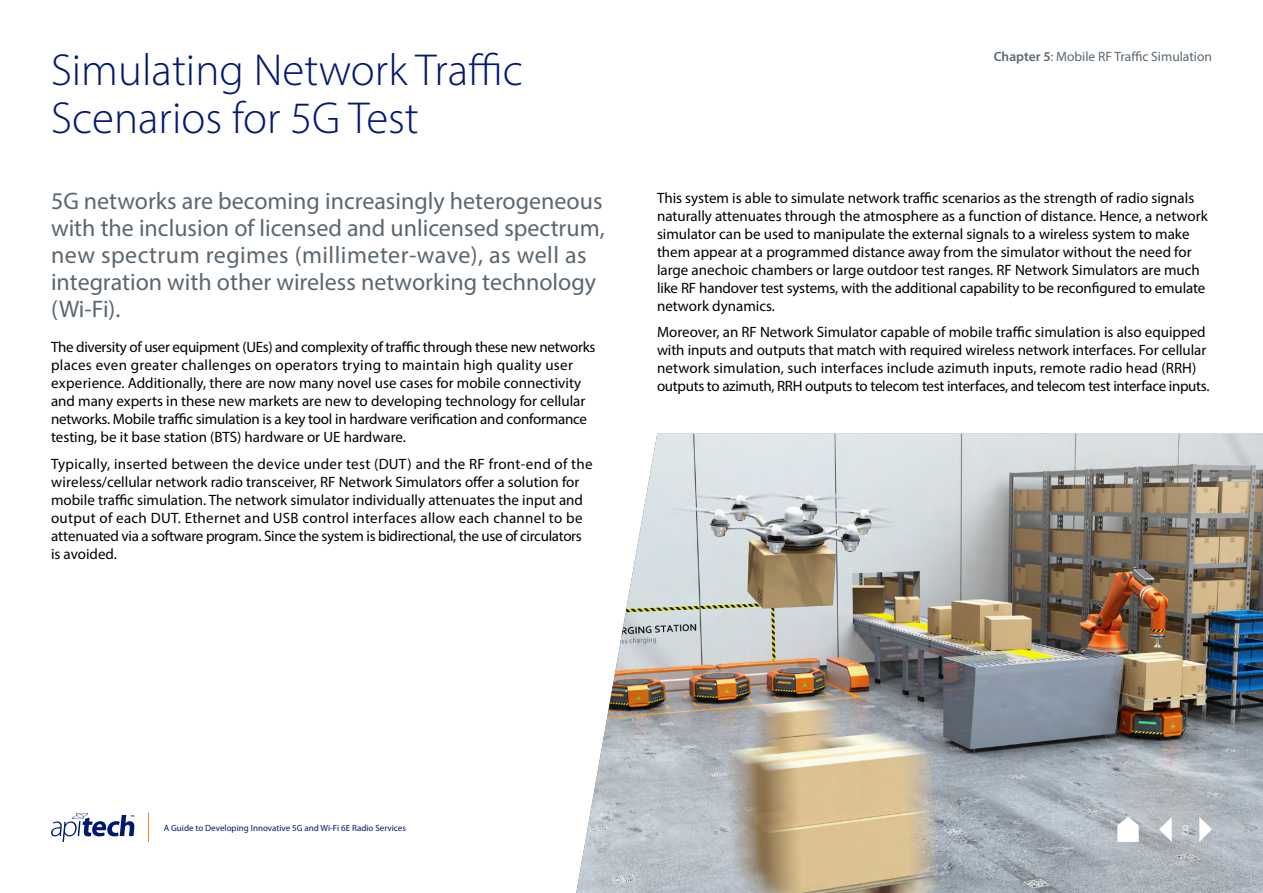
<style>
.page{position:relative;width:1263px;height:893px;background:#fff}
.page>*{position:absolute;margin:0;border:0;box-sizing:border-box;transform-origin:0 0}
.t1{font:300 45px/48px "Myriad Pro";color:#001871}
.t2{font:24px/27px "Myriad Pro";color:#5b6770}
.t3{font:15px/18px "Myriad Pro";color:#000}
.t4{font:300 15px "Myriad Pro";color:#fff}
.t5{font:13.5px "Myriad Pro";color:#5b6770}
.t6{font:9px "Myriad Pro";color:#001871}
.s1{font-weight:600}
</style>
<div class="page">
<img style="left:576px;top:434px;width:687px;height:459px">
<svg style="left:1199px;top:817px;width:13px;height:25px"></svg>
<svg style="left:1159px;top:817px;width:13px;height:25px"></svg>
<svg style="left:1117px;top:817px;width:22px;height:25px"></svg>
<svg style="left:51px;top:812px;width:84px;height:30px"></svg>
<svg style="left:148px;top:813px;width:1px;height:29px"></svg>
<h1 class="t1" style="left:51px;top:45px;width:473px">Simulating Network Traffic<br>Scenarios for 5G Test</h1>
<h2 class="t2" style="left:51px;top:187px;width:555px">5G networks are becoming increasingly heterogeneous with the inclusion of licensed and unlicensed spectrum, new spectrum regimes (millimeter-wave), as well as integration with other wireless networking technology (Wi-Fi).</h2>
<p class="t3" style="left:51px;top:338px;width:546px">The diversity of user equipment (UEs) and complexity of traffic through these new networks places even greater challenges on operators trying to maintain high quality user experience. Additionally, there are now many novel use cases for mobile connectivity and many experts in these new markets are new to developing technology for cellular networks. Mobile traffic simulation is a key tool in hardware verification and conformance testing, be it base station (BTS) hardware or UE hardware.</p>
<p class="t3" style="left:51px;top:455px;width:543px">Typically, inserted between the device under test (DUT) and the RF front-end of the wireless/cellular network radio transceiver, RF Network Simulators offer a solution for mobile traffic simulation. The network simulator individually attenuates the input and output of each DUT. Ethernet and USB control interfaces allow each channel to be attenuated via a software program. Since the system is bidirectional, the use of circulators is avoided.</p>
<p class="t5" style="left:994px;top:48px;width:220px"><span class="s1">Chapter 5</span>: Mobile RF Traffic Simulation</p>
<p class="t3" style="left:657px;top:188px;width:552px">This system is able to simulate network traffic scenarios as the strength of radio signals naturally attenuates through the atmosphere as a function of distance. Hence, a network simulator can be used to manipulate the external signals to a wireless system to make them appear at a programmed distance away from the simulator without the need for large anechoic chambers or large outdoor test ranges. RF Network Simulators are much like RF handover test systems, with the additional capability to be reconfigured to emulate network dynamics.</p>
<p class="t3" style="left:657px;top:323px;width:554px">Moreover, an RF Network Simulator capable of mobile traffic simulation is also equipped with inputs and outputs that match with required wireless network interfaces. For cellular network simulation, such interfaces include azimuth inputs, remote radio head (RRH) outputs to azimuth, RRH outputs to telecom test interfaces, and telecom test interface inputs.</p>
<p class="t6" style="left:164px;top:822px;width:244px">A Guide to Developing Innovative 5G and Wi-Fi 6E Radio Services</p>
<p class="t4" style="left:1182px;top:821px;width:9px">8</p>
</div>
